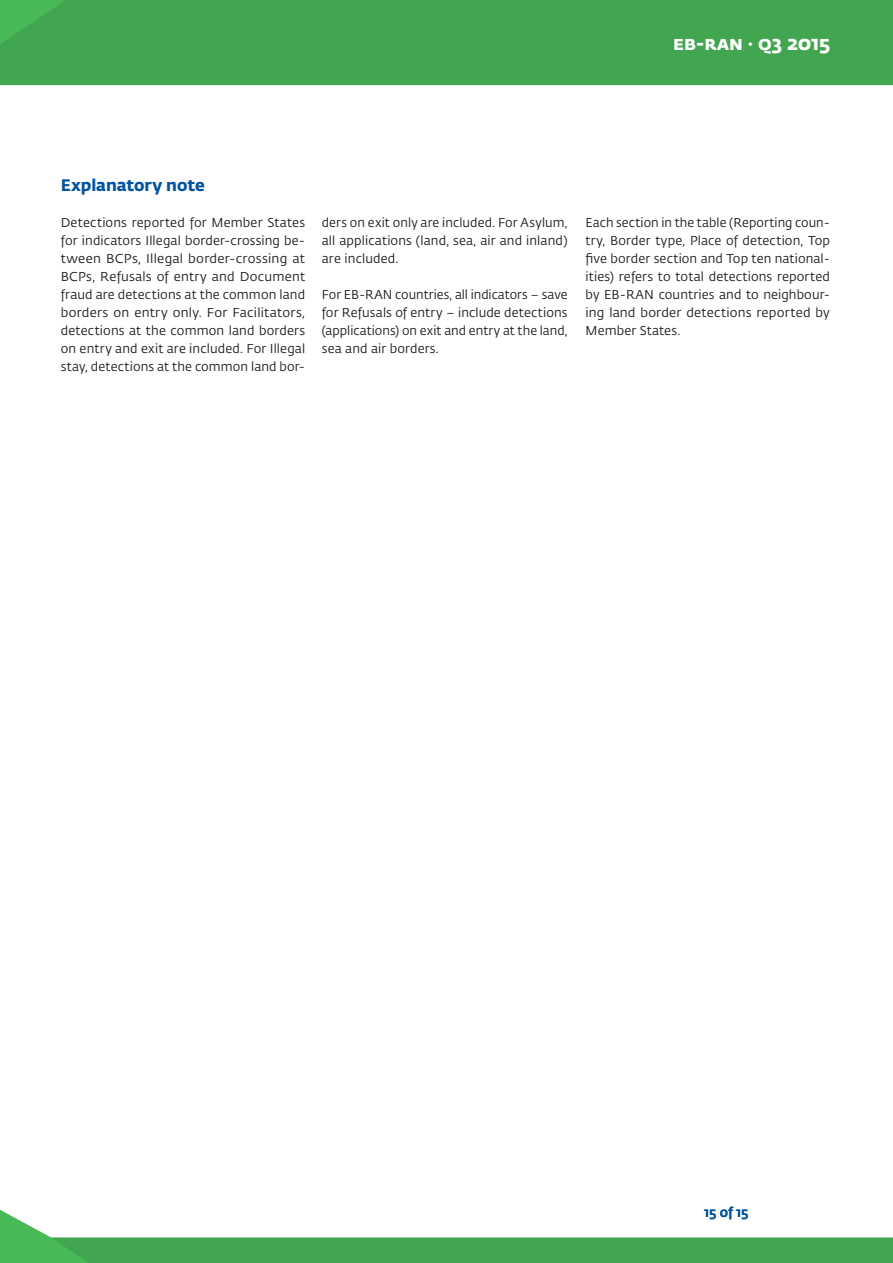
<style>
.page{position:relative;width:893px;height:1263px;background:#fff}
.page>*{position:absolute;margin:0;border:0;box-sizing:border-box;transform-origin:0 0}
.t1{font:700 20.25px "Fedra Sans Pro";letter-spacing:.005em;color:#fff}
.t2{font:700 16.5px "Fedra Sans Pro";letter-spacing:-.005em;color:#0153a0}
.t3{font:500 13.5px "Fedra Sans Pro";color:#0153a0}
.RAU_body{font:12.75px/18px "Fedra Sans Pro";letter-spacing:.01em;color:#231f20;text-align:justify}
</style>
<div class="page">
<div style="left:0;top:0;width:893px;height:86px;background:#41a64f"></div>
<svg style="left:0;top:1209px;width:51px;height:54px;fill:#49b857"></svg>
<div style="left:51px;top:1237px;width:842px;height:26px;background:#41a64f"></div>
<h1 class="t1" style="left:673px;top:26px;width:159px">eb-ran · q3 2015</h1>
<p class="t2" style="left:61px;top:172px;width:146px">Explanatory note</p>
<p class="RAU_body" style="left:61px;top:213px;width:246px">Detections reported for Member States for indicators Illegal border-crossing be&shy;tween BCPs, Illegal border-crossing at BCPs, Refusals of entry and Document fraud are detections at the common land borders on entry only. For Facilitators, detections at the common land borders on entry and exit are included. For Illegal stay, detections at the common land bor-</p>
<p class="RAU_body" style="left:322px;top:213px;width:247px">ders on exit only are included. For Asylum, all applications (land, sea, air and inland) are included.</p>
<p class="RAU_body" style="left:322px;top:285px;width:247px">For EB-RAN countries, all indicators – save for Refusals of entry – include detections (applications) on exit and entry at the land, sea and air borders.</p>
<p class="RAU_body" style="left:586px;top:213px;width:246px">Each section in the table (Reporting coun&shy;try, Border type, Place of detection, Top five border section and Top ten national&shy;ities) refers to total detections reported by EB-RAN countries and to neighbour&shy;ing land border detections reported by Member States.</p>
<p class="t3" style="left:704px;top:1202px;width:46px">15 of 15</p>
</div>
